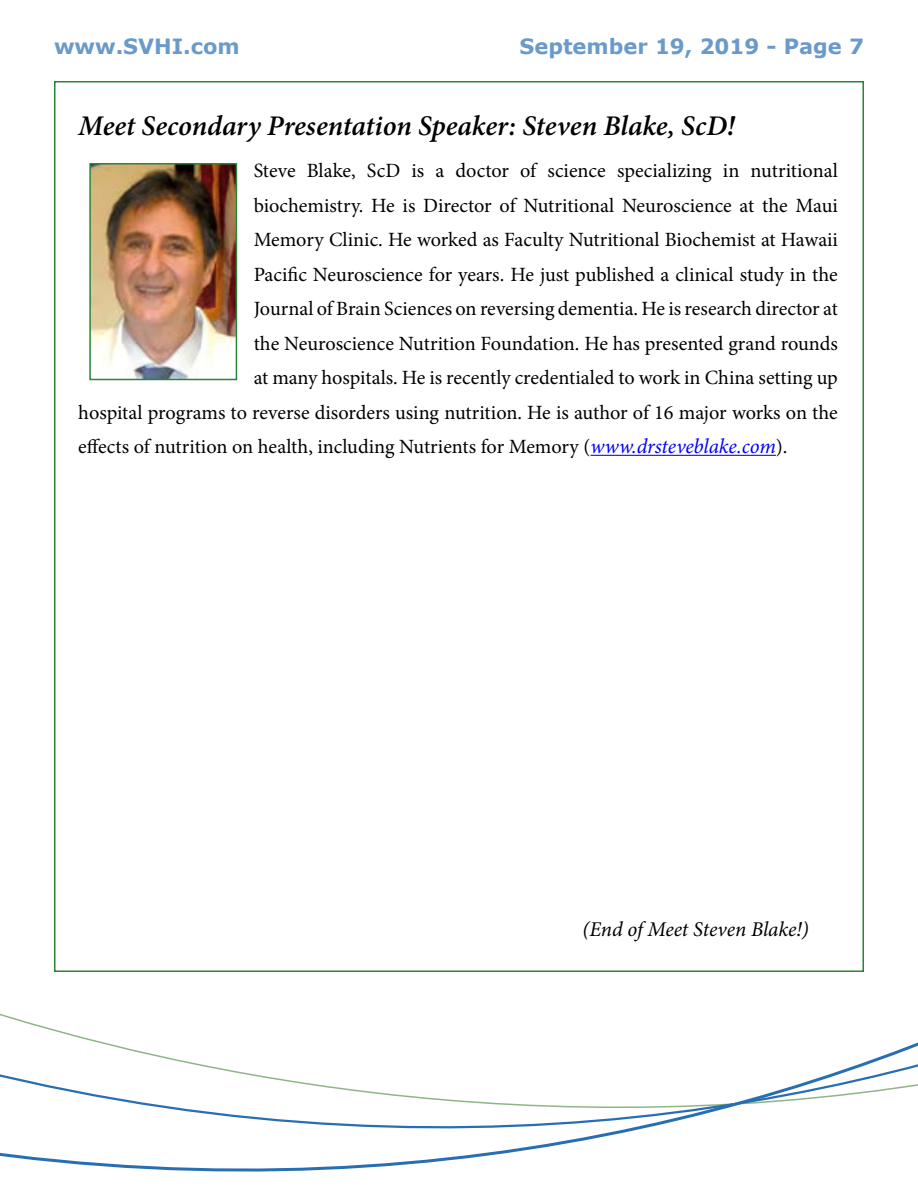
<style>
.page{position:relative;width:918px;height:1188px;background:#fff}
.page>*{position:absolute;margin:0;border:0;box-sizing:border-box;transform-origin:0 0}
.t1{font:italic 600 28.5px "Minion Pro";letter-spacing:-.005em;color:#000}
.t2{font:700 21px "Verdana";color:#699aca}
.t3{font:italic 21px "Minion Pro";letter-spacing:-.005em;color:#000}
.t4{font:20.25px "Minion Pro";color:#000}
.s1{font-style:italic;font-size:21px;color:#00f}
</style>
<div class="page">
<svg style="left:0;top:1013px;width:918px;height:159px"></svg>
<div style="left:54px;top:81px;width:810px;height:891px;background:#fff;border:2px solid #2b8537"></div>
<hr style="left:591px;top:455px;width:185px;height:1px;background:#00f">
<img style="left:92px;top:166px;width:142px;height:211px">
<div style="left:89px;top:163px;width:148px;height:217px;border:2px solid #2b8537"></div>
<p class="t2" style="left:54px;top:31px;width:187px">www.SVHI.com</p>
<p class="t2" style="left:520px;top:31px;width:346px">September 19, 2019 - Page 7</p>
<h1 class="t1" style="left:78px;top:106px;width:658px">Meet Secondary Presentation Speaker: Steven Blake, ScD!</h1>
<p class="t4" style="left:254px;top:157px;width:586px">Steve Blake, ScD is a doctor of science specializing in nutritional</p>
<p class="t4" style="left:254px;top:192px;width:586px">biochemistry. He is Director of Nutritional Neuroscience at the Maui</p>
<p class="t4" style="left:254px;top:226px;width:586px">Memory Clinic. He worked as Faculty Nutritional Biochemist at Hawaii</p>
<p class="t4" style="left:254px;top:261px;width:586px">Pacific Neuroscience for years. He just published a clinical study in the</p>
<p class="t4" style="left:254px;top:295px;width:586px">Journal of Brain Sciences on reversing dementia. He is research director at</p>
<p class="t4" style="left:254px;top:330px;width:586px">the Neuroscience Nutrition Foundation. He has presented grand rounds</p>
<p class="t4" style="left:254px;top:364px;width:586px">at many hospitals. He is recently credentialed to work in China setting up</p>
<p class="t4" style="left:78px;top:399px;width:761px">hospital programs to reverse disorders using nutrition. He is author of 16 major works on the</p>
<p class="t4" style="left:78px;top:433px;width:711px">effects of nutrition on health, including Nutrients for Memory (<span class="s1">www.drsteveblake.com</span>).</p>
<p class="t3" style="left:582px;top:915px;width:228px">(End of Meet Steven Blake!)</p>
</div>
